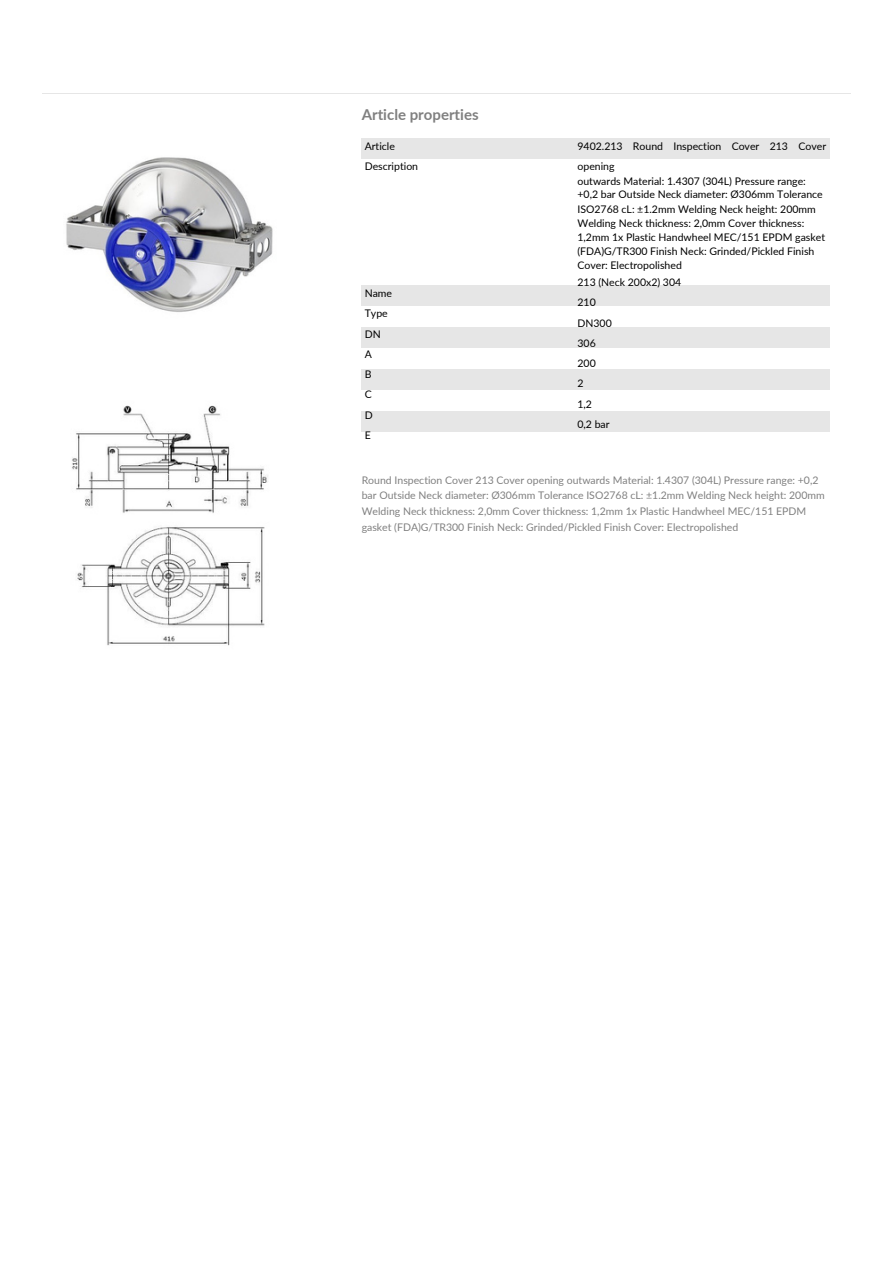
<style>
.page{position:relative;width:894px;height:1264px;background:#fff}
.page>*{position:absolute;margin:0;border:0;box-sizing:border-box;transform-origin:0 0}
.t1{font:700 15px "Lato";color:#808080}
.t2{font:10.5px/20.2px "Lato";color:#000}
.t3{font:10.5px/15.8px "Lato";color:#808080}
</style>
<div class="page">
<hr style="left:43px;top:93px;width:807px;height:1px;background:#e6e6e6">
<img style="left:66px;top:157px;width:207px;height:155px">
<img style="left:72px;top:405px;width:196px;height:241px">
<div style="left:361px;top:138px;width:468px;height:21px;background:#e6e6e6"></div>
<div style="left:361px;top:285px;width:468px;height:21px;background:#e6e6e6"></div>
<div style="left:361px;top:327px;width:468px;height:21px;background:#e6e6e6"></div>
<div style="left:361px;top:369px;width:468px;height:21px;background:#e6e6e6"></div>
<div style="left:361px;top:410px;width:468px;height:21px;background:#e6e6e6"></div>
<p class="t1" style="left:361px;top:105px;width:118px">Article properties</p>
<p class="t2" style="left:364px;top:136px;width:55px">Article<br>Description</p>
<h1 class="t2" style="left:364px;top:283px;width:29px">Name<br>Type<br>DN<br>A<br>B<br>C<br>D<br>E</h1>
<p class="t2" style="left:577px;top:136px;width:250px">9402.213 Round Inspection Cover 213 Cover opening</p>
<p class="t2" style="left:577px;top:171px;width:230px">outwards Material: 1.4307 (304L) Pressure range:</p>
<p class="t2" style="left:577px;top:184px;width:247px">+0,2 bar Outside Neck diameter: Ø306mm Tolerance</p>
<p class="t2" style="left:577px;top:199px;width:240px">ISO2768 cL: ±1.2mm Welding Neck height: 200mm</p>
<p class="t2" style="left:577px;top:212px;width:228px">Welding Neck thickness: 2,0mm Cover thickness:</p>
<p class="t2" style="left:577px;top:227px;width:249px">1,2mm 1x Plastic Handwheel MEC/151 EPDM gasket</p>
<p class="t2" style="left:577px;top:240px;width:238px">(FDA)G/TR300 Finish Neck: Grinded/Pickled Finish</p>
<p class="t2" style="left:577px;top:255px;width:106px">Cover: Electropolished</p>
<p class="t2" style="left:577px;top:272px;width:105px">213 (Neck 200x2) 304</p>
<p class="t2" style="left:577px;top:292px;width:20px">210</p>
<p class="t2" style="left:577px;top:312px;width:36px">DN300</p>
<p class="t2" style="left:577px;top:333px;width:20px">306</p>
<p class="t2" style="left:577px;top:353px;width:20px">200</p>
<p class="t2" style="left:577px;top:373px;width:8px">2</p>
<p class="t2" style="left:577px;top:393px;width:16px">1,2</p>
<p class="t2" style="left:577px;top:414px;width:34px">0,2 bar</p>
<p class="t3" style="left:361px;top:471px;width:464px">Round Inspection Cover 213 Cover opening outwards Material: 1.4307 (304L) Pressure range: +0,2 bar Outside Neck diameter: Ø306mm Tolerance ISO2768 cL: ±1.2mm Welding Neck height: 200mm Welding Neck thickness: 2,0mm Cover thickness: 1,2mm 1x Plastic Handwheel MEC/151 EPDM gasket (FDA)G/TR300 Finish Neck: Grinded/Pickled Finish Cover: Electropolished</p>
</div>
